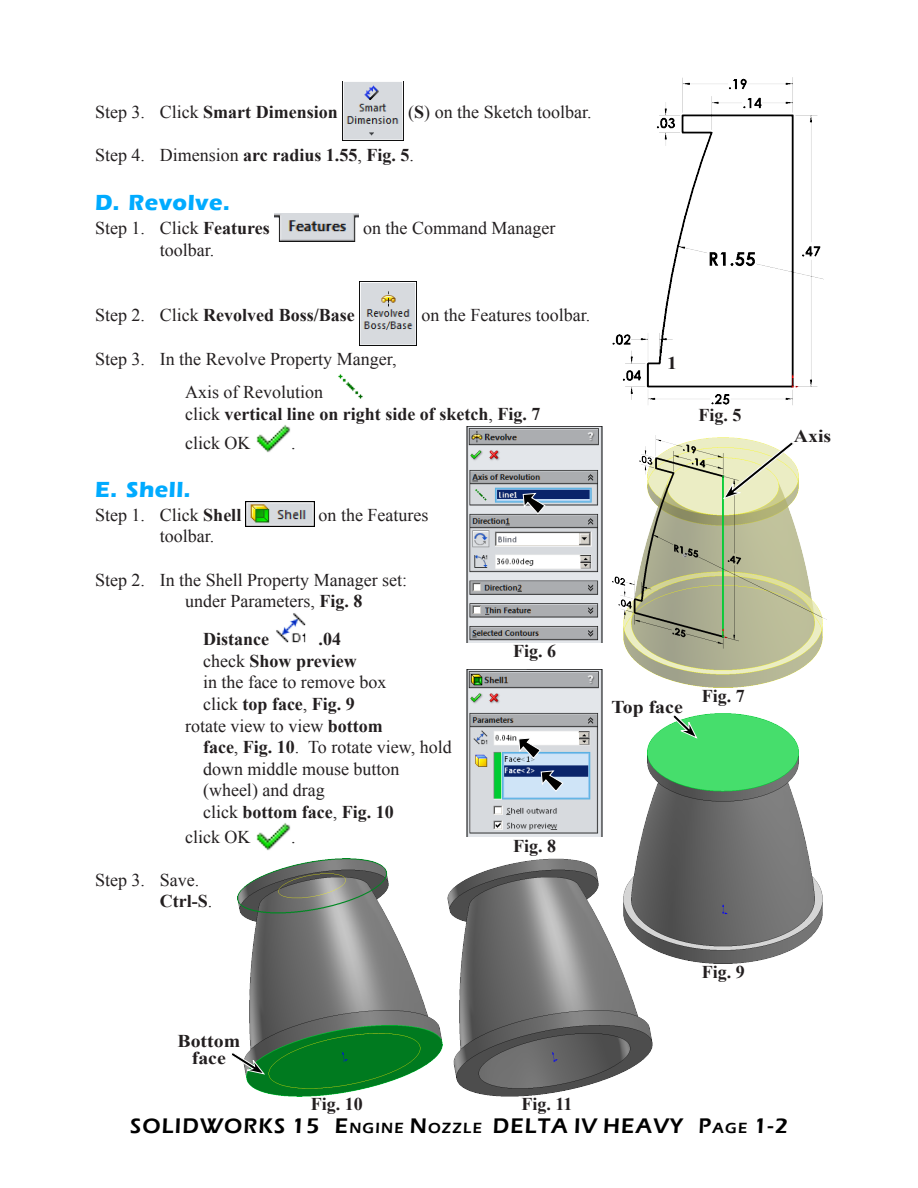
<style>
.page{position:relative;width:918px;height:1188px;background:#fff}
.page>*{position:absolute;margin:0;border:0;box-sizing:border-box;transform-origin:0 0}
.Subhead_1{font:700 22.5px "Eras ITC";letter-spacing:.025em;color:#00abff}
.t1{font:600 21.75px "Eras ITC";letter-spacing:.055em;color:#000}
.Body_text{font:18px/21.6px "Times New Roman";color:#231f20}
.Body_text-2{font:700 18px/29.1px "Times New Roman";color:#231f20}
.Fig_No{font:700 18px "Times New Roman";color:#231f20}
.Coor{font:700 18px/16.5px "Times New Roman";color:#231f20;text-align:center;scale:1.1 1}
.s1{font-weight:400}
.s2{font-weight:700}
.s3{font-size:15.15px}
</style>
<div class="page">
<img style="left:342px;top:81px;width:62px;height:60px">
<img style="left:274px;top:213px;width:85px;height:29px">
<img style="left:359px;top:281px;width:58px;height:64px">
<img style="left:338px;top:374px;width:25px;height:25px">
<img style="left:256px;top:425px;width:35px;height:28px">
<img style="left:246px;top:501px;width:68px;height:26px">
<img style="left:276px;top:613px;width:30px;height:30px">
<img style="left:256px;top:823px;width:35px;height:28px">
<img style="left:612px;top:77px;width:212px;height:328px">
<img style="left:466px;top:426px;width:137px;height:216px">
<img style="left:613px;top:435px;width:214px;height:252px">
<svg style="left:523px;top:493px;width:22px;height:21px"></svg>
<img style="left:466px;top:669px;width:137px;height:167px">
<svg style="left:518px;top:737px;width:23px;height:22px"></svg>
<svg style="left:541px;top:770px;width:22px;height:22px"></svg>
<img style="left:636px;top:713px;width:187px;height:250px">
<svg style="left:723px;top:441px;width:72px;height:58px;background:#dfe1bb"></svg>
<img style="left:237px;top:859px;width:205px;height:238px">
<img style="left:447px;top:859px;width:205px;height:238px">
<svg style="left:672px;top:714px;width:26px;height:25px"></svg>
<svg style="left:231px;top:1051px;width:34px;height:24px"></svg>
<p class="Body_text-2" style="left:95px;top:97px;width:244px"><span class="s1">Step 3. Click</span> Smart Dimension</p>
<p class="Body_text" style="left:408px;top:101px;width:185px">(<span class="s2">S</span>) on the Sketch toolbar.</p>
<p class="Body_text-2" style="left:95px;top:140px;width:320px"><span class="s1">Step 4. Dimension</span> arc radius 1.55<span class="s1">,</span> Fig. 5<span class="s1">.</span></p>
<p class="Subhead_1" style="left:95px;top:189px;width:136px">D. Revolve.</p>
<p class="Body_text" style="left:95px;top:217px;width:176px">Step 1. Click <span class="s2">Features</span></p>
<p class="Body_text" style="left:363px;top:217px;width:194px">on the Command Manager</p>
<p class="Body_text" style="left:160px;top:239px;width:56px">toolbar.</p>
<p class="Body_text-2" style="left:95px;top:300px;width:261px"><span class="s1">Step 2. Click</span> Revolved Boss/Base</p>
<p class="Body_text" style="left:421px;top:304px;width:170px">on the Features toolbar.</p>
<p class="Body_text" style="left:185px;top:341px;width:213px;line-height:33.6px;text-indent:-90px">Step 3. In the Revolve Property Manger,<br>Axis of Revolution</p>
<p class="Body_text-2" style="left:185px;top:399px;width:357px"><span class="s1">click</span> vertical line on right side of sketch<span class="s1">,</span> Fig. 7 <span class="s1">click OK</span></p>
<p class="Body_text" style="left:291px;top:432px;width:6px">.</p>
<p class="Subhead_1" style="left:95px;top:477px;width:97px">E. Shell.</p>
<p class="Body_text" style="left:95px;top:504px;width:148px">Step 1. Click <span class="s2">Shell</span></p>
<p class="Body_text" style="left:319px;top:504px;width:111px">on the Features</p>
<p class="Body_text" style="left:160px;top:525px;width:56px">toolbar.</p>
<p class="Body_text" style="left:185px;top:568px;width:224px;text-indent:-90px">Step 2. In the Shell Property Manager set: under Parameters, <span class="s2">Fig. 8</span></p>
<p class="Body_text-2" style="left:203px;top:624px;width:67px">Distance</p>
<p class="Body_text-2" style="left:319px;top:624px;width:24px">.04</p>
<p class="Body_text-2" style="left:203px;top:646px;width:155px"><span class="s1">check</span> Show preview</p>
<p class="Body_text" style="left:203px;top:671px;width:185px">in the face to remove box</p>
<p class="Body_text-2" style="left:203px;top:689px;width:153px"><span class="s1">click</span> top face<span class="s1">,</span> Fig. 9</p>
<p class="Body_text" style="left:185px;top:715px;width:199px">rotate view to view <span class="s2">bottom</span></p>
<p class="Body_text" style="left:203px;top:736px;width:250px"><span class="s2">face</span>, <span class="s2">Fig. 10</span>. To rotate view, hold</p>
<p class="Body_text" style="left:203px;top:758px;width:198px">down middle mouse button</p>
<p class="Body_text" style="left:203px;top:779px;width:123px">(wheel) and drag</p>
<p class="Body_text-2" style="left:203px;top:797px;width:192px"><span class="s1">click</span> bottom face<span class="s1">,</span> Fig. 10</p>
<p class="Body_text" style="left:185px;top:826px;width:67px">click OK</p>
<p class="Body_text" style="left:291px;top:826px;width:6px">.</p>
<p class="Body_text" style="left:160px;top:869px;width:54px;text-indent:-65px">Step 3. Save.<br><span class="s2">Ctrl-S</span>.</p>
<p class="Fig_No" style="left:513px;top:639px;width:45px">Fig. 6</p>
<p class="Fig_No" style="left:513px;top:833px;width:45px">Fig. 8</p>
<p class="Coor" style="left:667px;top:354px;width:10px">1</p>
<p class="Fig_No" style="left:698px;top:402px;width:45px">Fig. 5</p>
<p class="Coor" style="left:611px;top:698px;width:66px">Top face</p>
<p class="Fig_No" style="left:702px;top:684px;width:45px">Fig. 7</p>
<p class="Coor" style="left:177px;top:1033px;width:58px">Bottom face</p>
<p class="Fig_No" style="left:311px;top:1092px;width:54px">Fig. 10</p>
<p class="Fig_No" style="left:521px;top:1092px;width:52px">Fig. 11</p>
<p class="Fig_No" style="left:702px;top:960px;width:45px">Fig. 9</p>
<p class="Coor" style="left:794px;top:427px;width:36px">Axis</p>
<p class="t1" style="left:130px;top:1114px;width:659px">SOLIDWORKS 15 E<span class="s3">NGINE</span> N <span class="s3">OZZLE</span> DELTA IV HEAVY P<span class="s3">AGE</span> 1-2</p>
</div>
